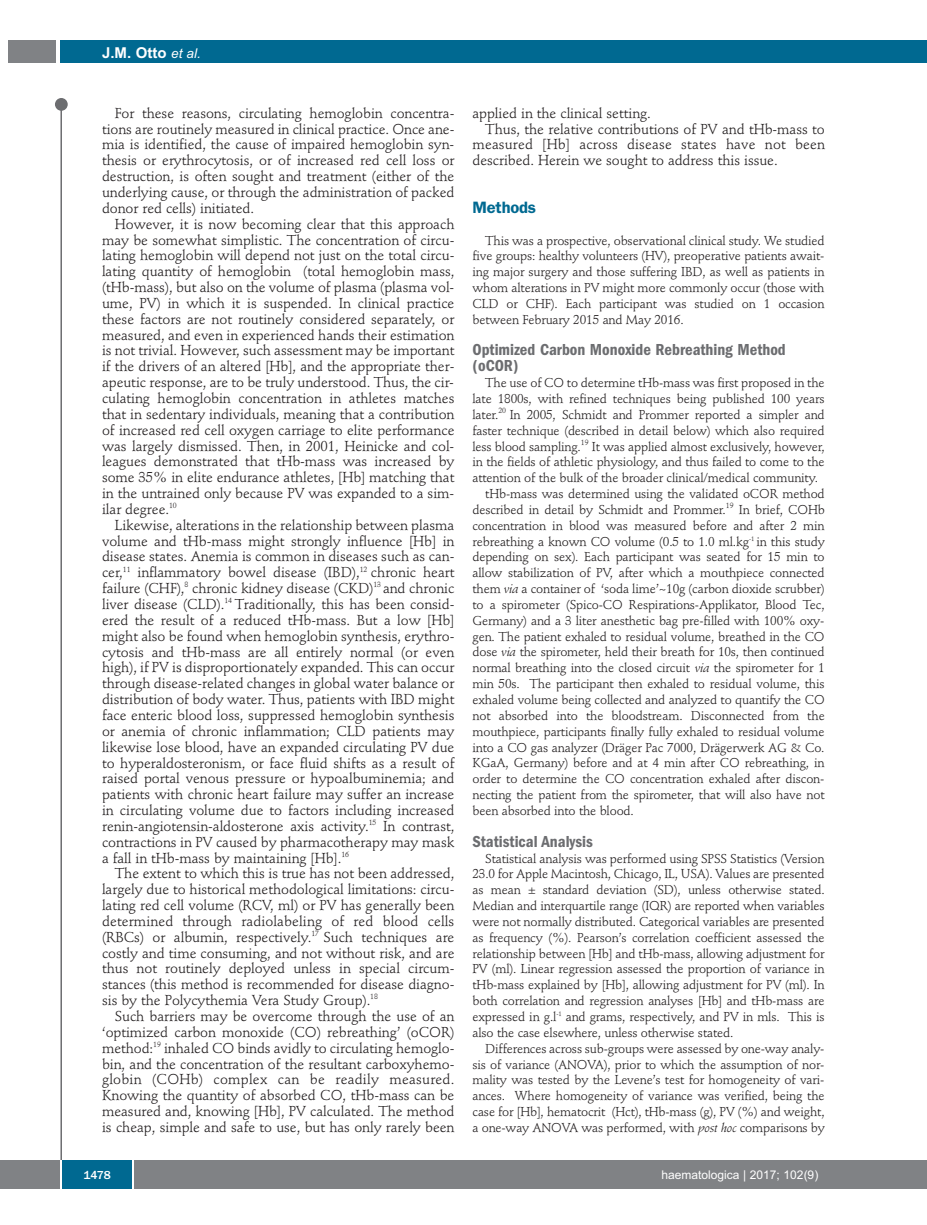
<style>
.page{position:relative;width:927px;height:1225px;background:#fff}
.page>*{position:absolute;margin:0;border:0;box-sizing:border-box;transform-origin:0 0}
.t1{font:600 condensed 16.5px/15.9px "Franklin Gothic";color:#6c6d70}
.t2{font:600 16.5px "Franklin Gothic";letter-spacing:-.01em;color:#006991}
.t3{font:700 15px "Arial";color:#fff}
.t4{font:14.25px/15.9px "Stempel Schneidler";letter-spacing:-.005em;color:#231f20;text-align:justify}
.t5{font:12.75px/15.9px "Stempel Schneidler";letter-spacing:-.015em;color:#231f20;text-align:justify}
.t6{font:12px "Arial";color:#fff}
.t7{font:500 12px "Franklin Gothic";color:#fff}
.s1{font-weight:400;font-style:italic;font-size:13.5px}
.s2{font-style:italic}
</style>
<div class="page">
<div style="left:911px;top:40px;width:16px;height:22px;background:#006991"></div>
<div style="left:910px;top:1160px;width:17px;height:28px;background:#808285"></div>
<div style="left:55px;top:98px;width:13px;height:13px;background:#6c6d70;border-radius:50%"></div>
<hr style="left:60px;top:101px;width:2px;height:1061px;background:#6c6d70">
<div style="left:60px;top:40px;width:852px;height:22px;background:#006991"></div>
<div style="left:9px;top:40px;width:47px;height:22px;background:#808285"></div>
<div style="left:0;top:1160px;width:911px;height:28px;background:#808285"></div>
<div style="left:62px;top:1160px;width:71px;height:28px;background:#006991"></div>
<hr style="left:60px;top:1160px;width:2px;height:28px;background:#fff">
<svg style="left:133px;top:1160px;width:1px;height:28px"></svg>
<p class="t3" style="left:102px;top:44px;width:100px">J.M. Otto <span class="s1">et al.</span></p>
<p class="t4" style="left:102px;top:106px;width:354px;text-indent:13px">For these reasons, circulating hemoglobin concentra&shy;tions are routinely measured in clinical practice. Once ane&shy;mia is identified, the cause of impaired hemoglobin syn&shy;thesis or erythrocytosis, or of increased red cell loss or destruction, is often sought and treatment (either of the underlying cause, or through the administration of packed donor red cells) initiated.</p>
<p class="t4" style="left:102px;top:217px;width:354px;text-indent:13px">However, it is now becoming clear that this approach may be somewhat simplistic. The concentration of circu&shy;lating hemoglobin will depend not just on the total circu&shy;lating quantity of hemoglobin (total hemoglobin mass, (tHb-mass), but also on the volume of plasma (plasma vol&shy;ume, PV) in which it is suspended. In clinical practice these factors are not routinely considered separately, or measured, and even in experienced hands their estimation is not trivial. However, such assessment may be important if the drivers of an altered [Hb], and the appropriate ther&shy;apeutic response, are to be truly understood. Thus, the cir&shy;culating hemoglobin concentration in athletes matches that in sedentary individuals, meaning that a contribution of increased red cell oxygen carriage to elite performance was largely dismissed. Then, in 2001, Heinicke and col&shy;leagues demonstrated that tHb-mass was increased by some 35% in elite endurance athletes, [Hb] matching that in the untrained only because PV was expanded to a sim&shy;ilar degree.<sup>10</sup></p>
<p class="t4" style="left:102px;top:518px;width:354px;text-indent:13px">Likewise, alterations in the relationship between plasma volume and tHb-mass might strongly influence [Hb] in disease states. Anemia is common in diseases such as can&shy;cer,<sup>11</sup> inflammatory bowel disease (IBD),<sup>12</sup> chronic heart failure (CHF),<sup>8</sup> chronic kidney disease (CKD)<sup>13</sup> and chronic liver disease (CLD).<sup>14</sup> Traditionally, this has been consid&shy;ered the result of a reduced tHb-mass. But a low [Hb] might also be found when hemoglobin synthesis, erythro&shy;cytosis and tHb-mass are all entirely normal (or even high), if PV is disproportionately expanded. This can occur through disease-related changes in global water balance or distribution of body water. Thus, patients with IBD might face enteric blood loss, suppressed hemoglobin synthesis or anemia of chronic inflammation; CLD patients may likewise lose blood, have an expanded circulating PV due to hyperaldosteronism, or face fluid shifts as a result of raised portal venous pressure or hypoalbuminemia; and patients with chronic heart failure may suffer an increase in circulating volume due to factors including increased renin-angiotensin-aldosterone axis activity.<sup>15</sup> In contrast, contractions in PV caused by pharmacotherapy may mask a fall in tHb-mass by maintaining [Hb].<sup>16</sup></p>
<p class="t4" style="left:102px;top:867px;width:354px;text-indent:13px">The extent to which this is true has not been addressed, largely due to historical methodological limitations: circu&shy;lating red cell volume (RCV, ml) or PV has generally been determined through radiolabeling of red blood cells (RBCs) or albumin, respectively.<sup>17</sup> Such techniques are costly and time consuming, and not without risk, and are thus not routinely deployed unless in special circum&shy;stances (this method is recommended for disease diagno&shy;sis by the Polycythemia Vera Study Group).<sup>18</sup></p>
<p class="t4" style="left:102px;top:1009px;width:354px;text-indent:13px">Such barriers may be overcome through the use of an ‘optimized carbon monoxide (CO) rebreathing’ (oCOR) method:<sup>19</sup> inhaled CO binds avidly to circulating hemoglo&shy;bin, and the concentration of the resultant carboxyhemo&shy;globin (COHb) complex can be readily measured.<br>Knowing the quantity of absorbed CO, tHb-mass can be measured and, knowing [Hb], PV calculated. The method is cheap, simple and safe to use, but has only rarely been</p>
<p class="t4" style="left:472px;top:106px;width:180px">applied in the clinical setting.</p>
<p class="t4" style="left:485px;top:122px;width:341px">Thus, the relative contributions of PV and tHb-mass to</p>
<p class="t4" style="left:472px;top:138px;width:354px">measured [Hb] across disease states have not been</p>
<p class="t4" style="left:472px;top:154px;width:307px">described. Herein we sought to address this issue.</p>
<p class="t2" style="left:472px;top:201px;width:65px">Methods</p>
<p class="t5" style="left:472px;top:233px;width:354px;text-indent:13px">This was a prospective, observational clinical study. We studied five groups: healthy volunteers (HV), preoperative patients await&shy;ing major surgery and those suffering IBD, as well as patients in whom alterations in PV might more commonly occur (those with CLD or CHF). Each participant was studied on 1 occasion between February 2015 and May 2016.</p>
<p class="t1" style="left:472px;top:343px;width:315px">Optimized Carbon Monoxide Rebreathing Method (oCOR)</p>
<p class="t5" style="left:485px;top:376px;width:341px">The use of CO to determine tHb-mass was first proposed in the</p>
<p class="t5" style="left:472px;top:392px;width:354px">late 1800s, with refined techniques being published 100 years</p>
<p class="t5" style="left:472px;top:408px;width:354px">later.<sup>20</sup> In 2005, Schmidt and Prommer reported a simpler and</p>
<p class="t5" style="left:472px;top:423px;width:354px">faster technique (described in detail below) which also required</p>
<p class="t5" style="left:472px;top:439px;width:354px">less blood sampling.<sup>19</sup> It was applied almost exclusively, however,</p>
<p class="t5" style="left:472px;top:455px;width:354px">in the fields of athletic physiology, and thus failed to come to the</p>
<p class="t5" style="left:472px;top:471px;width:347px">attention of the bulk of the broader clinical/medical community.</p>
<p class="t5" style="left:485px;top:487px;width:341px">tHb-mass was determined using the validated oCOR method</p>
<p class="t5" style="left:472px;top:503px;width:354px">described in detail by Schmidt and Prommer.<sup>19</sup> In brief, COHb</p>
<p class="t5" style="left:472px;top:518px;width:354px">concentration in blood was measured before and after 2 min</p>
<p class="t5" style="left:472px;top:534px;width:354px">rebreathing a known CO volume (0.5 to 1.0 ml.kg<sup>-1</sup> in this study</p>
<p class="t5" style="left:472px;top:550px;width:354px">depending on sex). Each participant was seated for 15 min to</p>
<p class="t5" style="left:472px;top:566px;width:354px">allow stabilization of PV, after which a mouthpiece connected</p>
<p class="t5" style="left:472px;top:582px;width:354px">them <span class="s2">via</span> a container of ‘soda lime’~10g (carbon dioxide scrubber)</p>
<p class="t5" style="left:472px;top:598px;width:354px">to a spirometer (Spico-CO Respirations-Applikator, Blood Tec,</p>
<p class="t5" style="left:472px;top:614px;width:353px">Germany) and a 3 liter anesthetic bag pre-filled with 100% oxy-</p>
<p class="t5" style="left:472px;top:629px;width:354px">gen. The patient exhaled to residual volume, breathed in the CO</p>
<p class="t5" style="left:472px;top:645px;width:354px">dose <span class="s2">via</span> the spirometer, held their breath for 10s, then continued</p>
<p class="t5" style="left:472px;top:661px;width:354px">normal breathing into the closed circuit <span class="s2">via</span> the spirometer for 1</p>
<p class="t5" style="left:472px;top:677px;width:354px">min 50s. The participant then exhaled to residual volume, this</p>
<p class="t5" style="left:472px;top:693px;width:354px">exhaled volume being collected and analyzed to quantify the CO</p>
<p class="t5" style="left:472px;top:709px;width:354px">not absorbed into the bloodstream. Disconnected from the</p>
<p class="t5" style="left:472px;top:724px;width:354px">mouthpiece, participants finally fully exhaled to residual volume</p>
<p class="t5" style="left:472px;top:740px;width:354px">into a CO gas analyzer (Dräger Pac 7000, Drägerwerk AG &amp; Co.</p>
<p class="t5" style="left:472px;top:756px;width:354px">KGaA, Germany) before and at 4 min after CO rebreathing, in</p>
<p class="t5" style="left:472px;top:772px;width:353px">order to determine the CO concentration exhaled after discon-</p>
<p class="t5" style="left:472px;top:788px;width:354px">necting the patient from the spirometer, that will also have not</p>
<p class="t5" style="left:472px;top:804px;width:163px">been absorbed into the blood.</p>
<p class="t1" style="left:472px;top:834px;width:122px">Statistical Analysis</p>
<p class="t5" style="left:472px;top:851px;width:354px;text-indent:13px">Statistical analysis was performed using SPSS Statistics (Version 23.0 for Apple Macintosh, Chicago, IL, USA). Values are presented as mean ± standard deviation (SD), unless otherwise stated.<br>Median and interquartile range (IQR) are reported when variables were not normally distributed. Categorical variables are presented as frequency (%). Pearson’s correlation coefficient assessed the relationship between [Hb] and tHb-mass, allowing adjustment for PV (ml). Linear regression assessed the proportion of variance in tHb-mass explained by [Hb], allowing adjustment for PV (ml). In both correlation and regression analyses [Hb] and tHb-mass are expressed in g.l<sup>-1</sup> and grams, respectively, and PV in mls. This is also the case elsewhere, unless otherwise stated.</p>
<p class="t5" style="left:472px;top:1041px;width:354px;text-indent:13px">Differences across sub-groups were assessed by one-way analy&shy;sis of variance (ANOVA), prior to which the assumption of nor&shy;mality was tested by the Levene’s test for homogeneity of vari&shy;ances. Where homogeneity of variance was verified, being the case for [Hb], hematocrit (Hct), tHb-mass (g), PV (%) and weight, a one-way ANOVA was performed, with <span class="s2">post hoc</span> comparisons by</p>
<p class="t7" style="left:84px;top:1167px;width:29px">1478</p>
<p class="t6" style="left:661px;top:1167px;width:158px">haematologica | 2017; 102(9)</p>
</div>
